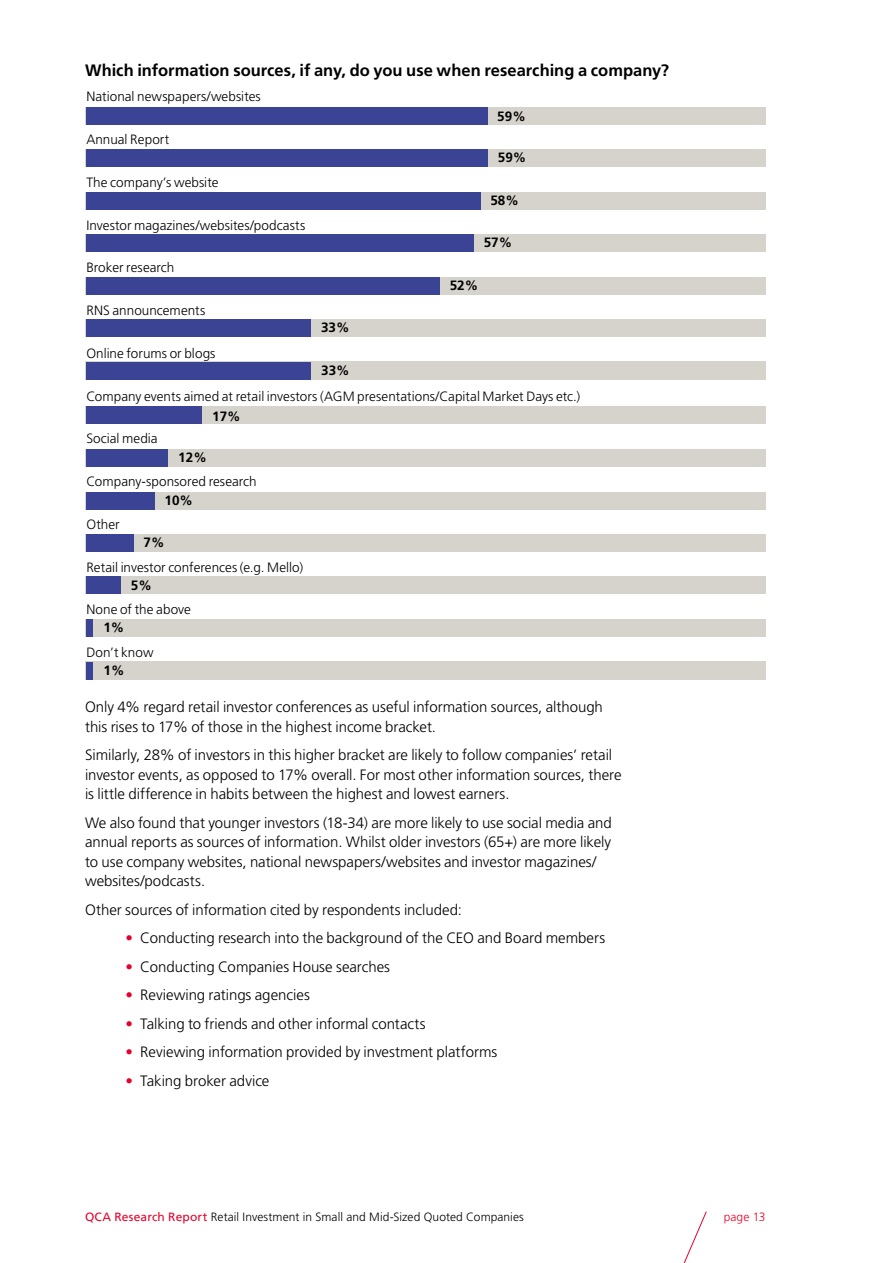
<style>
.page{position:relative;width:893px;height:1263px;background:#fff}
.page>*{position:absolute;margin:0;border:0;box-sizing:border-box;transform-origin:0 0}
.t1{font:700 16.5px "Frutiger LT Std";color:#000}
.t2{font:300 15px/19.5px "Frutiger LT Std";color:#000}
.t3{font:300 13.5px "Frutiger LT Std";letter-spacing:.005em;color:#000}
.t4{font:700 13.5px "Frutiger LT Std";color:#000}
.t5{font:300 12px "Frutiger LT Std";letter-spacing:.005em;color:#000}
.t6{font:300 12px "Frutiger LT Std";letter-spacing:.01em;color:#e4032b}
.s1{font-weight:700;color:#e4032b}
.s2{font-weight:400;color:#e4032b}
</style>
<div class="page">
<svg style="left:683px;top:1211px;width:24px;height:52px"></svg>
<div style="left:86px;top:107px;width:679px;height:17px;background:#d5d3cc"></div>
<div style="left:86px;top:150px;width:679px;height:17px;background:#d5d3cc"></div>
<div style="left:86px;top:192px;width:679px;height:17px;background:#d5d3cc"></div>
<div style="left:86px;top:107px;width:401px;height:17px;background:#3b4395"></div>
<div style="left:86px;top:150px;width:401px;height:17px;background:#3b4395"></div>
<div style="left:86px;top:192px;width:395px;height:17px;background:#3b4395"></div>
<div style="left:86px;top:234px;width:679px;height:17px;background:#d5d3cc"></div>
<div style="left:86px;top:277px;width:679px;height:17px;background:#d5d3cc"></div>
<div style="left:86px;top:320px;width:679px;height:17px;background:#d5d3cc"></div>
<div style="left:86px;top:362px;width:679px;height:17px;background:#d5d3cc"></div>
<div style="left:86px;top:234px;width:388px;height:17px;background:#3b4395"></div>
<div style="left:86px;top:277px;width:354px;height:17px;background:#3b4395"></div>
<div style="left:86px;top:320px;width:225px;height:17px;background:#3b4395"></div>
<div style="left:86px;top:362px;width:225px;height:17px;background:#3b4395"></div>
<div style="left:86px;top:407px;width:679px;height:17px;background:#d5d3cc"></div>
<div style="left:86px;top:407px;width:116px;height:17px;background:#3b4395"></div>
<div style="left:86px;top:449px;width:679px;height:17px;background:#d5d3cc"></div>
<div style="left:86px;top:492px;width:679px;height:17px;background:#d5d3cc"></div>
<div style="left:86px;top:449px;width:82px;height:17px;background:#3b4395"></div>
<div style="left:86px;top:492px;width:68px;height:17px;background:#3b4395"></div>
<div style="left:86px;top:534px;width:679px;height:17px;background:#d5d3cc"></div>
<div style="left:86px;top:577px;width:679px;height:17px;background:#d5d3cc"></div>
<div style="left:86px;top:619px;width:679px;height:17px;background:#d5d3cc"></div>
<div style="left:86px;top:662px;width:679px;height:17px;background:#d5d3cc"></div>
<div style="left:86px;top:661px;width:679px;height:17px;background:#d5d3cc"></div>
<div style="left:86px;top:534px;width:48px;height:17px;background:#3b4395"></div>
<div style="left:86px;top:577px;width:34px;height:17px;background:#3b4395"></div>
<div style="left:86px;top:619px;width:7px;height:17px;background:#3b4395"></div>
<div style="left:86px;top:662px;width:7px;height:17px;background:#3b4395"></div>
<p class="t1" style="left:85px;top:61px;width:586px">Which information sources, if any, do you use when researching a company?</p>
<p class="t3" style="left:86px;top:89px;width:176px">National newspapers/websites</p>
<p class="t3" style="left:86px;top:132px;width:84px">Annual Report</p>
<p class="t3" style="left:86px;top:175px;width:134px">The company’s website</p>
<p class="t3" style="left:86px;top:217px;width:220px">Investor magazines/websites/podcasts</p>
<p class="t3" style="left:86px;top:260px;width:90px">Broker research</p>
<p class="t3" style="left:86px;top:303px;width:120px">RNS announcements</p>
<p class="t3" style="left:86px;top:346px;width:131px">Online forums or blogs</p>
<p class="t3" style="left:86px;top:388px;width:495px">Company events aimed at retail investors (AGM presentations/Capital Market Days etc.)</p>
<p class="t3" style="left:86px;top:431px;width:73px">Social media</p>
<p class="t3" style="left:86px;top:474px;width:172px">Company-sponsored research</p>
<p class="t3" style="left:86px;top:517px;width:35px">Other</p>
<p class="t3" style="left:86px;top:559px;width:218px">Retail investor conferences (e.g. Mello)</p>
<p class="t3" style="left:86px;top:602px;width:106px">None of the above</p>
<p class="t3" style="left:86px;top:645px;width:69px">Don’t know</p>
<p class="t4" style="left:497px;top:108px;width:30px">59%</p>
<p class="t4" style="left:498px;top:150px;width:30px">59%</p>
<p class="t4" style="left:490px;top:192px;width:30px">58%</p>
<p class="t4" style="left:484px;top:235px;width:30px">57%</p>
<p class="t4" style="left:450px;top:277px;width:30px">52%</p>
<p class="t4" style="left:321px;top:320px;width:30px">33%</p>
<p class="t4" style="left:321px;top:362px;width:30px">33%</p>
<p class="t4" style="left:212px;top:408px;width:30px">17%</p>
<p class="t4" style="left:178px;top:450px;width:30px">12%</p>
<p class="t4" style="left:165px;top:492px;width:30px">10%</p>
<p class="t4" style="left:144px;top:534px;width:23px">7%</p>
<p class="t4" style="left:131px;top:577px;width:23px">5%</p>
<p class="t4" style="left:103px;top:620px;width:23px">1%</p>
<p class="t4" style="left:104px;top:662px;width:23px">1%</p>
<p class="t2" style="left:85px;top:697px;width:519px">Only 4% regard retail investor conferences as useful information sources, although this rises to 17% of those in the highest income bracket.</p>
<p class="t2" style="left:85px;top:745px;width:538px">Similarly, 28% of investors in this higher bracket are likely to follow companies’ retail investor events, as opposed to 17% overall. For most other information sources, there is little difference in habits between the highest and lowest earners.</p>
<p class="t2" style="left:85px;top:813px;width:528px">We also found that younger investors (18-34) are more likely to use social media and annual reports as sources of information. Whilst older investors (65+) are more likely to use company websites, national newspapers/websites and investor magazines/ websites/podcasts.</p>
<p class="t2" style="left:85px;top:900px;width:378px">Other sources of information cited by respondents included:</p>
<p class="t2" style="left:125px;top:928px;width:481px"><span class="s1">•</span> Conducting research into the background of the CEO and Board members</p>
<p class="t2" style="left:125px;top:957px;width:266px"><span class="s1">•</span> Conducting Companies House searches</p>
<p class="t2" style="left:125px;top:985px;width:186px"><span class="s1">•</span> Reviewing ratings agencies</p>
<p class="t2" style="left:125px;top:1014px;width:302px"><span class="s1">•</span> Talking to friends and other informal contacts</p>
<p class="t2" style="left:125px;top:1042px;width:373px"><span class="s1">•</span> Reviewing information provided by investment platforms</p>
<p class="t2" style="left:125px;top:1071px;width:145px"><span class="s1">•</span> Taking broker advice</p>
<p class="t5" style="left:85px;top:1210px;width:440px"><span class="s2">QCA Research Report</span> Retail Investment in Small and Mid-Sized Quoted Companies</p>
<p class="t6" style="left:724px;top:1210px;width:43px">page 13</p>
</div>
